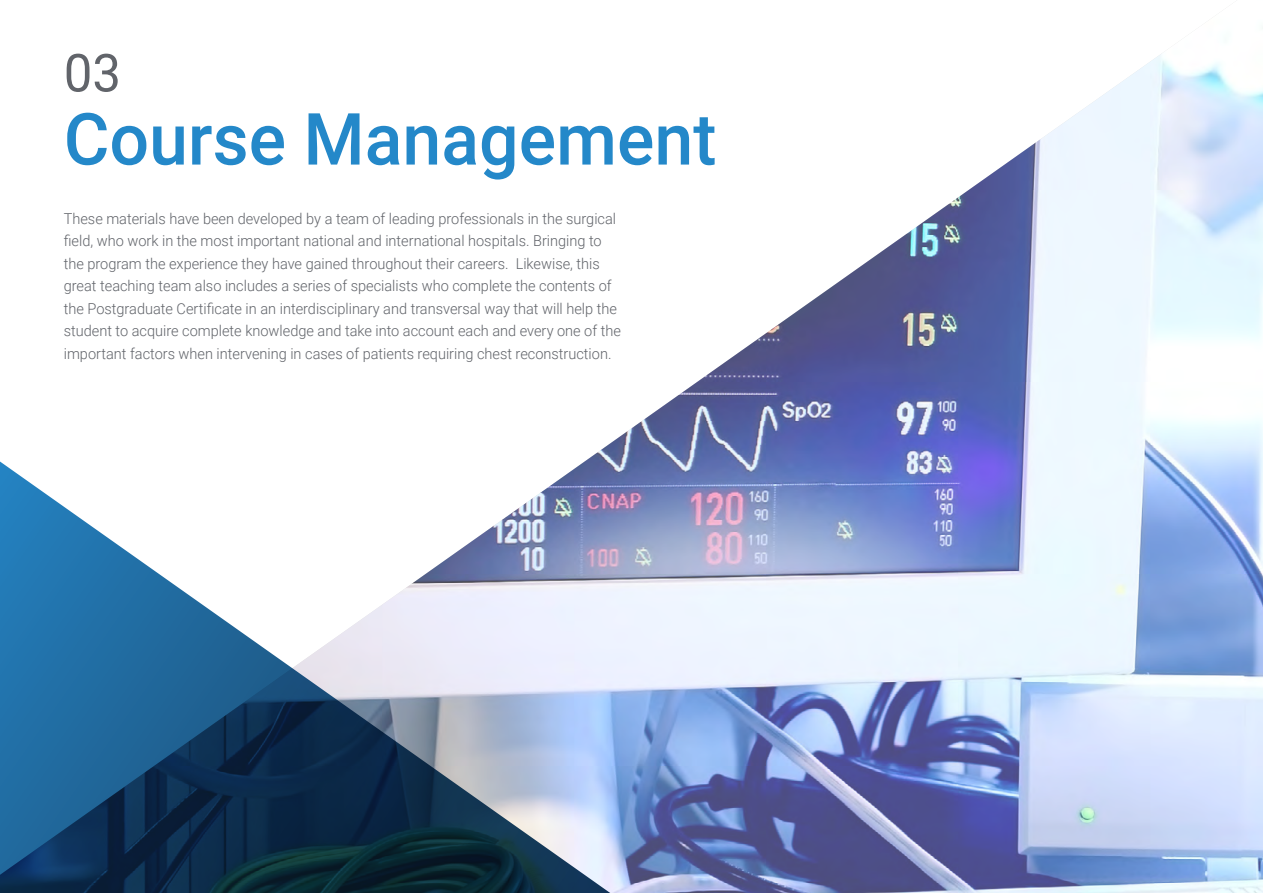
<style>
.page{position:relative;width:1263px;height:893px;background:#fff}
.page>*{position:absolute;margin:0;border:0;box-sizing:border-box;transform-origin:0 0}
.t1{font:500 72px "Roboto";color:#2488c9}
.t2{font:52.5px "Roboto";color:#61646a}
.t3{font:300 15px/22.5px "Roboto";color:#61646a}
</style>
<div class="page">
<img style="left:606px;top:53px;width:657px;height:840px">
<svg style="left:0;top:446px;width:640px;height:447px"></svg>
<h2 class="t2" style="left:64px;top:36px;width:59px">03</h2>
<h1 class="t1" style="left:64px;top:89px;width:654px">Course Management</h1>
<p class="t3" style="left:64px;top:207px;width:559px">These materials have been developed by a team of leading professionals in the surgical field, who work in the most important national and international hospitals. Bringing to the program the experience they have gained throughout their careers. Likewise, this great teaching team also includes a series of specialists who complete the contents of the Postgraduate Certificate in an interdisciplinary and transversal way that will help the student to acquire complete knowledge and take into account each and every one of the important factors when intervening in cases of patients requiring chest reconstruction.</p>
</div>
